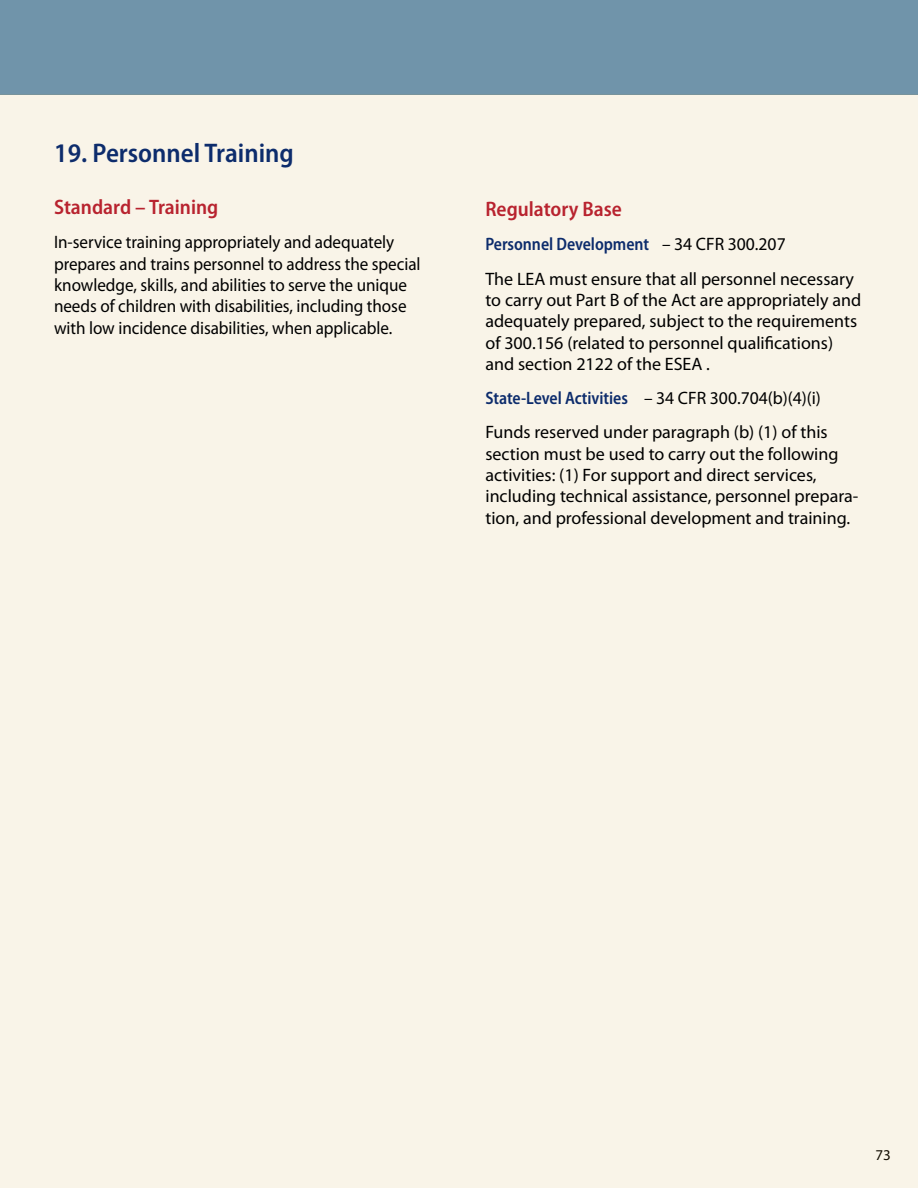
<style>
.page{position:relative;width:918px;height:1188px;background:#fff}
.page>*{position:absolute;margin:0;border:0;box-sizing:border-box;transform-origin:0 0}
.Chapter_Subhead_-_In{font:600 semi-condensed 27px "Myriad Pro";color:#0d2c6c}
.Heading_-_Level_1{font:600 semi-condensed 21px "Myriad Pro";color:#b8232f}
.Text_-_Level_1{font:18px/21.3px "Myriad Pro";color:#000}
.Text_-_Level_1-2{font:18px/21.3px "Myriad Pro";color:#000;scale:.95 1}
.Text_-_Level_1-3{font:600 semi-condensed 18px "Myriad Pro";letter-spacing:-.005em;color:#0d2c6c;scale:.95 1}
.t1{font:15px "Myriad Pro";color:#000}
.s1{font-weight:400;font-stretch:normal;color:#000}
.s2{font-weight:600;font-stretch:semi-condensed;color:#0d2c6c}
</style>
<div class="page">
<div style="left:0;top:0;width:918px;height:94px;background:#7094aa"></div>
<div style="left:0;top:94px;width:918px;height:1094px;background:#f9f4e8"></div>
<p class="Chapter_Subhead_-_In" style="left:54px;top:138px;width:241px">19. Personnel Training</p>
<p class="Heading_-_Level_1" style="left:54px;top:196px;width:166px">Standard – Training</p>
<p class="Text_-_Level_1-2" style="left:54px;top:232px;width:387px">In-service training appropriately and adequately prepares and trains personnel to address the special knowledge, skills, and abilities to serve the unique needs of children with disabilities, including those with low incidence disabilities, when applicable.</p>
<p class="Heading_-_Level_1" style="left:485px;top:198px;width:138px">Regulatory Base</p>
<p class="Text_-_Level_1-3" style="left:485px;top:235px;width:318px">Personnel Development <span class="s1">– 34 CFR 300.207</span></p>
<p class="Text_-_Level_1" style="left:485px;top:268px;width:377px">The LEA must ensure that all personnel necessary to carry out Part B of the Act are appropriately and adequately prepared, subject to the requirements of 300.156 (related to personnel qualifications) and section 2122 of the ESEA .</p>
<p class="Text_-_Level_1-2" style="left:485px;top:388px;width:355px"><span class="s2">State-Level Activities</span> – 34 CFR 300.704(b)(4)(i)</p>
<p class="Text_-_Level_1" style="left:485px;top:422px;width:374px">Funds reserved under paragraph (b) (1) of this section must be used to carry out the following activities: (1) For support and direct services, including technical assistance, personnel prepara&shy;tion, and professional development and training.</p>
<p class="t1" style="left:876px;top:1147px;width:17px">73</p>
</div>
